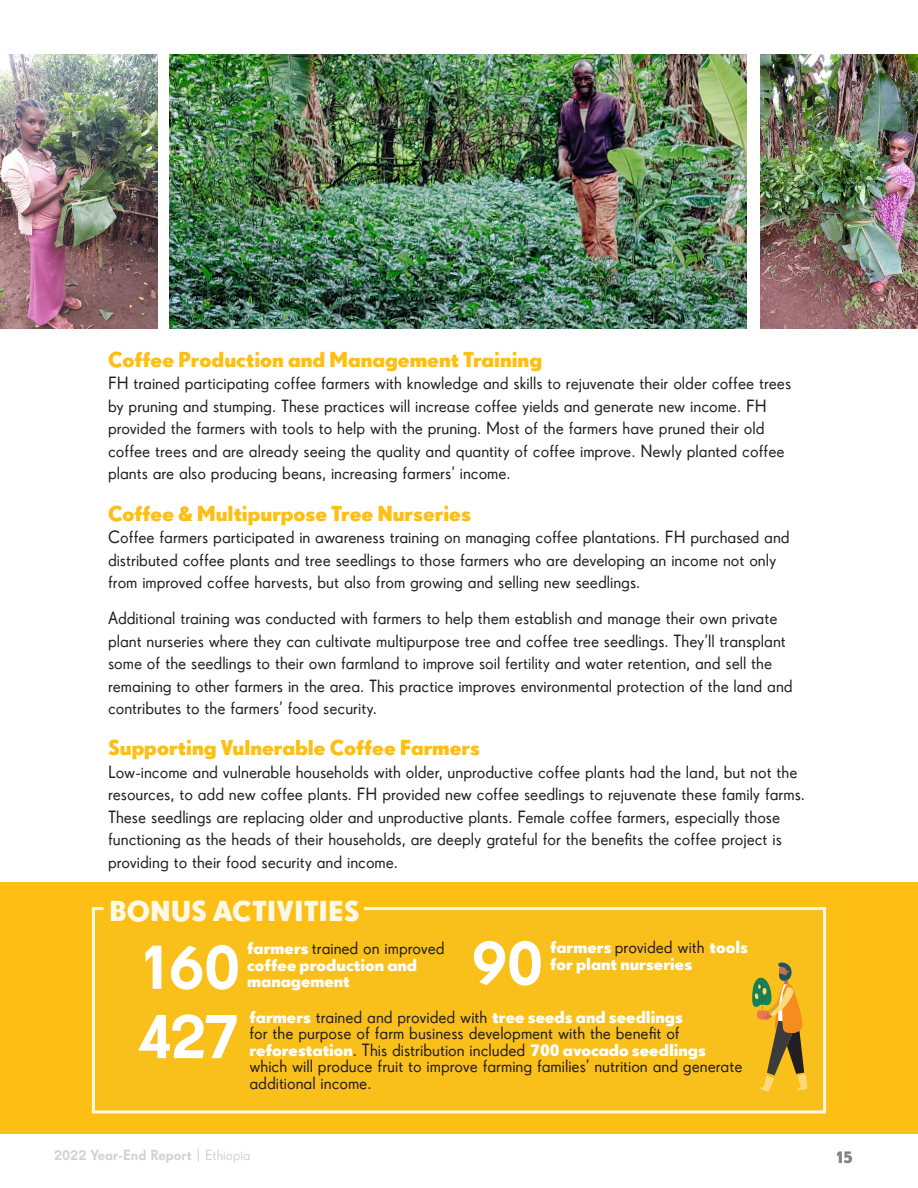
<style>
.page{position:relative;width:918px;height:1188px;background:#fff}
.page>*{position:absolute;margin:0;border:0;box-sizing:border-box;transform-origin:0 0}
.Stats_-_Numbers{font:600 67.5px "Drescher Grotesk BT";letter-spacing:-.05em;color:#fff}
.t1{font:700 30px "Drescher Grotesk BT";color:#fef9e7}
.t2{font:700 22.5px "Drescher Grotesk BT";color:#fdbe15}
.Body{font:18px/22.5px "Drescher Grotesk BT";color:#231f20}
.Stat_-_Body{font:18px/16.5px "Drescher Grotesk BT";color:#231f20}
.Stat_-_Body-2{font:700 18px/16.5px "Drescher Grotesk BT";color:#fff}
.t3{font:700 18px "Drescher Grotesk BT";color:#808285}
.t4{font:600 15px "Drescher Grotesk BT";color:#d1d2d4}
.s1{font-weight:400;color:#231f20}
.s2{font-weight:700;color:#fff}
.s3{font-weight:400}
</style>
<div class="page">
<div style="left:0;top:882px;width:918px;height:252px;background:#fdbf14"></div>
<svg style="left:91px;top:907px;width:736px;height:207px"></svg>
<div style="left:106px;top:898px;width:258px;height:29px;background:#fdbe15"></div>
<img style="left:170px;top:54px;width:576px;height:274px">
<img style="left:760px;top:54px;width:158px;height:274px">
<img style="left:0;top:54px;width:158px;height:274px">
<svg style="left:750px;top:962px;width:57px;height:130px"></svg>
<p class="t2" style="left:108px;top:346px;width:436px">Coffee Production and Management Training</p>
<p class="Body" style="left:108px;top:372px;width:685px">FH trained participating coffee farmers with knowledge and skills to rejuvenate their older coffee trees by pruning and stumping. These practices will increase coffee yields and generate new income. FH provided the farmers with tools to help with the pruning. Most of the farmers have pruned their old coffee trees and are already seeing the quality and quantity of coffee improve. Newly planted coffee plants are also producing beans, increasing farmers’ income.</p>
<p class="t2" style="left:108px;top:500px;width:364px">Coffee &amp; Multipurpose Tree Nurseries</p>
<p class="Body" style="left:108px;top:526px;width:683px">Coffee farmers participated in awareness training on managing coffee plantations. FH purchased and distributed coffee plants and tree seedlings to those farmers who are developing an income not only from improved coffee harvests, but also from growing and selling new seedlings.</p>
<p class="Body" style="left:108px;top:607px;width:686px">Additional training was conducted with farmers to help them establish and manage their own private plant nurseries where they can cultivate multipurpose tree and coffee tree seedlings. They’ll transplant some of the seedlings to their own farmland to improve soil fertility and water retention, and sell the remaining to other farmers in the area. This practice improves environmental protection of the land and contributes to the farmers’ food security.</p>
<p class="t2" style="left:108px;top:735px;width:374px">Supporting Vulnerable Coffee Farmers</p>
<p class="Body" style="left:108px;top:761px;width:699px">Low-income and vulnerable households with older, unproductive coffee plants had the land, but not the resources, to add new coffee plants. FH provided new coffee seedlings to rejuvenate these family farms.<br>These seedlings are replacing older and unproductive plants. Female coffee farmers, especially those functioning as the heads of their households, are deeply grateful for the benefits the coffee project is providing to their food security and income.</p>
<p class="t1" style="left:109px;top:893px;width:252px">BONUS ACTIVITIES</p>
<p class="Stats_-_Numbers" style="left:137px;top:927px;width:105px">160</p>
<p class="Stat_-_Body-2" style="left:247px;top:940px;width:199px">farmers <span class="s1">trained on improved </span>coffee production and management</p>
<p class="Stats_-_Numbers" style="left:471px;top:923px;width:74px">90</p>
<p class="Stat_-_Body-2" style="left:550px;top:939px;width:199px">farmers <span class="s1">provided with</span> tools for plant nurseries</p>
<p class="Stats_-_Numbers" style="left:137px;top:997px;width:105px">427</p>
<p class="Stat_-_Body" style="left:249px;top:1009px;width:495px"><span class="s2">farmers</span> trained and provided with <span class="s2">tree seeds and seedlings<br></span>for the purpose of farm business development with the benefit of <span class="s2">reforestation</span>. This distribution included <span class="s2">700 avocado seedlings </span>which will produce fruit to improve farming families’ nutrition and generate additional income.</p>
<p class="t4" style="left:54px;top:1147px;width:198px">2022 Year-End Report <span class="s3">| Ethiopia</span></p>
<p class="t3" style="left:837px;top:1146px;width:18px">15</p>
</div>
